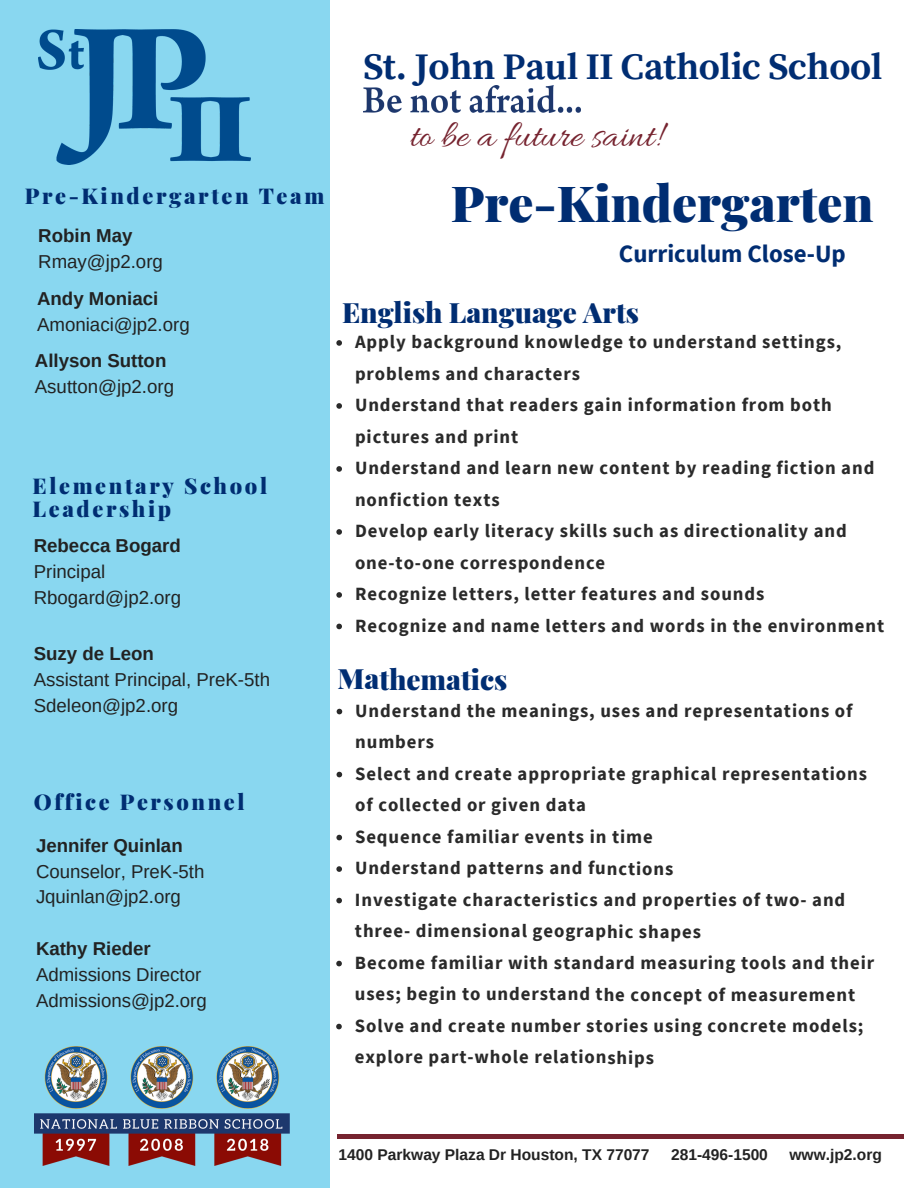
<style>
.page{position:relative;width:918px;height:1188px;background:#fff}
.page>*{position:absolute;margin:0;border:0;box-sizing:border-box;transform-origin:0 0}
.t1{font:900 49.8px "Playfair Display";color:#002d72}
.t2{font:38.85px "Allura";color:#76232f}
.t3{font:700 37.35px "Source Serif Pro";letter-spacing:-.01em;color:#002d72}
.t4{font:900 28.05px "Playfair Display";color:#002d72}
.t5{font:700 24.9px "Source Sans Pro";color:#002d72}
.t6{font:900 21.75px/22.5px "Playfair Display";letter-spacing:.12em;color:#002d72}
.t7{font:700 18.75px/31.5px "Source Sans Pro";letter-spacing:.05em;color:#2a2a2a}
.t8{font:18.75px/25.8px "Arimo";color:#222}
.t9{font:700 18.75px "Arimo";color:#222}
.t10{font:700 18.6px/31.5px "Source Sans Pro";letter-spacing:.05em;color:#2a2a2a}
.t11{font:18.6px/25.8px "Arimo";color:#222}
.t12{font:700 18.6px "Arimo";color:#222}
.t13{font:700 15.6px "Arimo";color:#222}
</style>
<div class="page">
<div style="left:0;top:0;width:330px;height:1188px;background:#89d7f0"></div>
<img style="left:38px;top:29px;width:213px;height:135px">
<img style="left:363px;top:86px;width:217px;height:26px">
<img style="left:35px;top:1046px;width:254px;height:120px">
<svg style="left:336px;top:340px;width:6px;height:6px"></svg>
<svg style="left:336px;top:403px;width:6px;height:6px"></svg>
<svg style="left:336px;top:466px;width:6px;height:6px"></svg>
<svg style="left:336px;top:529px;width:6px;height:6px"></svg>
<svg style="left:336px;top:592px;width:6px;height:6px"></svg>
<svg style="left:336px;top:624px;width:6px;height:5px"></svg>
<svg style="left:337px;top:709px;width:5px;height:5px"></svg>
<svg style="left:337px;top:772px;width:5px;height:5px"></svg>
<svg style="left:336px;top:835px;width:6px;height:5px"></svg>
<svg style="left:336px;top:866px;width:6px;height:6px"></svg>
<svg style="left:336px;top:898px;width:6px;height:5px"></svg>
<svg style="left:336px;top:961px;width:6px;height:5px"></svg>
<svg style="left:336px;top:1024px;width:6px;height:5px"></svg>
<div style="left:337px;top:1134px;width:29px;height:5px;background:#76232f"></div>
<div style="left:875px;top:1134px;width:29px;height:5px;background:#76232f"></div>
<div style="left:365px;top:1134px;width:199px;height:5px;background:#76232f"></div>
<div style="left:564px;top:1134px;width:198px;height:5px;background:#76232f"></div>
<div style="left:762px;top:1134px;width:114px;height:5px;background:#76232f"></div>
<p class="t6" style="left:25px;top:184px;width:301px">Pre-Kindergarten Team</p>
<p class="t9" style="left:38px;top:225px;width:96px">Robin May</p>
<p class="t8" style="left:38px;top:248px;width:126px">Rmay@jp2.org</p>
<p class="t9" style="left:37px;top:288px;width:123px">Andy Moniaci</p>
<p class="t8" style="left:37px;top:311px;width:154px">Amoniaci@jp2.org</p>
<p class="t9" style="left:35px;top:350px;width:133px">Allyson Sutton</p>
<p class="t8" style="left:35px;top:373px;width:141px">Asutton@jp2.org</p>
<p class="t6" style="left:33px;top:474px;width:236px">Elementary School<br>Leadership</p>
<p class="t9" style="left:34px;top:535px;width:149px">Rebecca Bogard</p>
<p class="t8" style="left:34px;top:559px;width:149px">Principal<br>Rbogard@jp2.org</p>
<p class="t9" style="left:34px;top:643px;width:122px">Suzy de Leon</p>
<p class="t8" style="left:34px;top:667px;width:238px">Assistant Principal, PreK-5th<br>Sdeleon@jp2.org</p>
<p class="t6" style="left:34px;top:790px;width:212px">Office Personnel</p>
<p class="t12" style="left:36px;top:835px;width:148px">Jennifer Quinlan</p>
<p class="t11" style="left:36px;top:858px;width:170px">Counselor, PreK-5th<br>Jquinlan@jp2.org</p>
<p class="t12" style="left:36px;top:938px;width:116px">Kathy Rieder</p>
<p class="t11" style="left:36px;top:962px;width:172px">Admissions Director<br>Admissions@jp2.org</p>
<h3 class="t3" style="left:363px;top:44px;width:521px">St. John Paul II Catholic School</h3>
<h2 class="t2" style="left:410px;top:114px;width:252px">to be a future saint!</h2>
<h1 class="t1" style="left:451px;top:168px;width:424px">Pre-Kindergarten</h1>
<h3 class="t5" style="left:619px;top:238px;width:228px">Curriculum Close-Up</h3>
<h3 class="t4" style="left:342px;top:293px;width:299px">English Language Arts</h3>
<p class="t7" style="left:355px;top:326px;width:531px">Apply background knowledge to understand settings, problems and characters<br>Understand that readers gain information from both pictures and print<br>Understand and learn new content by reading fiction and nonfiction texts<br>Develop early literacy skills such as directionality and one-to-one correspondence<br>Recognize letters, letter features and sounds<br>Recognize and name letters and words in the environment</p>
<h3 class="t4" style="left:337px;top:659px;width:172px">Mathematics</h3>
<p class="t10" style="left:355px;top:695px;width:521px">Understand the meanings, uses and representations of numbers<br>Select and create appropriate graphical representations of collected or given data<br>Sequence familiar events in time<br>Understand patterns and functions<br>Investigate characteristics and properties of two- and three- dimensional geographic shapes<br>Become familiar with standard measuring tools and their uses; begin to understand the concept of measurement Solve and create number stories using concrete models; explore part-whole relationships</p>
<p class="t13" style="left:339px;top:1146px;width:312px">1400 Parkway Plaza Dr Houston, TX 77077</p>
<p class="t13" style="left:671px;top:1146px;width:98px">281-496-1500</p>
<p class="t13" style="left:790px;top:1146px;width:94px">www.jp2.org</p>
</div>
